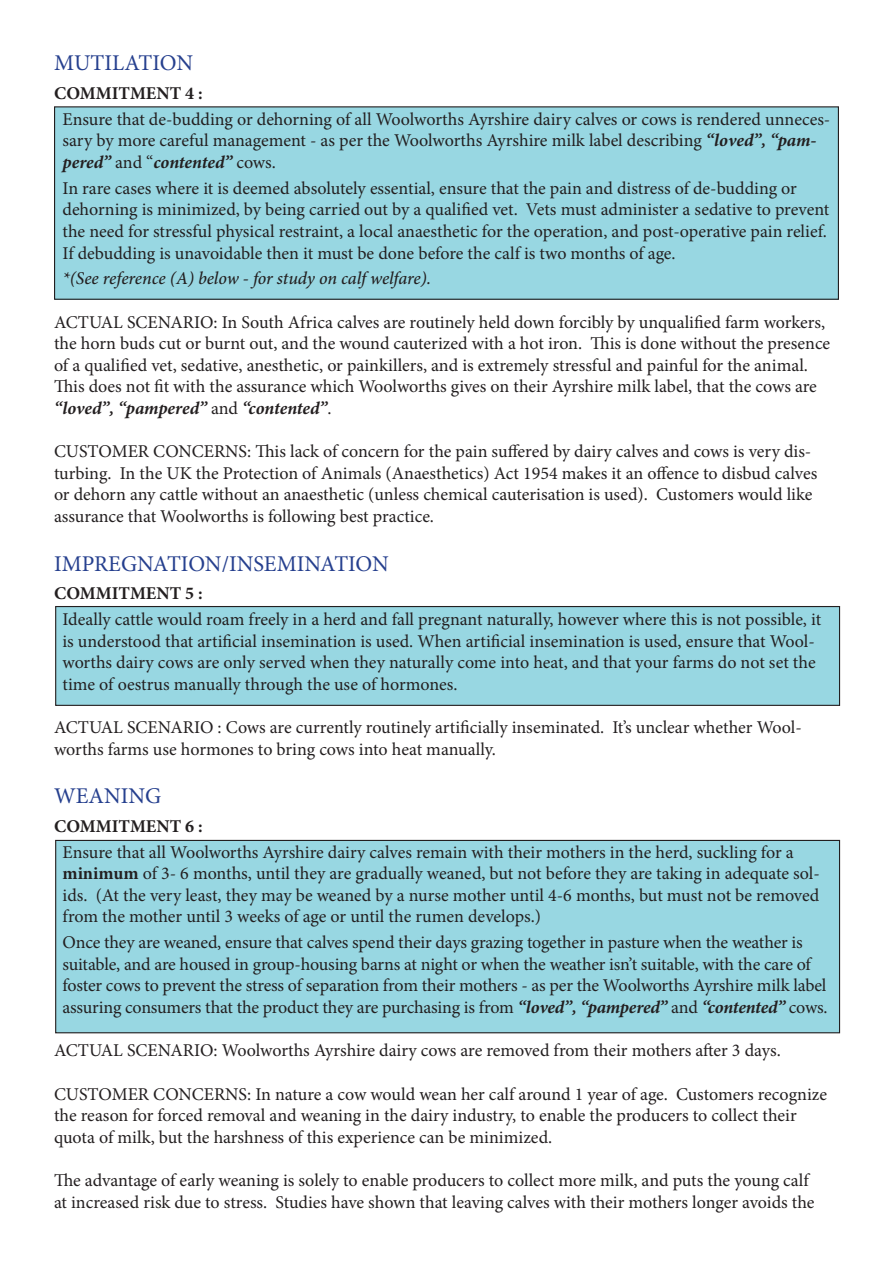
<style>
.page{position:relative;width:893px;height:1263px;background:#fff}
.page>*{position:absolute;margin:0;border:0;box-sizing:border-box;transform-origin:0 0}
.Subhead{font:22.5px "Minion Pro";color:#253f8e}
.commitment{font:18px/21.6px "Minion Pro";letter-spacing:-.005em;color:#231f20}
.bodytext{font:18px/21.6px "Minion Pro";letter-spacing:-.005em;color:#231f20}
.commitment-2{font:italic 500 18px "Minion Pro";letter-spacing:-.01em;color:#231f20}
.commitHead{font:700 18px "Minion Pro";color:#231f20}
.s1{font-weight:700;font-style:italic}
.s2{font-weight:700}
</style>
<div class="page">
<div style="left:55px;top:107px;width:783px;height:192px;background:#98d7e2"></div>
<div style="left:54px;top:106px;width:785px;height:194px;border:1px solid #231f20"></div>
<div style="left:56px;top:606px;width:783px;height:99px;background:#98d7e2"></div>
<div style="left:55px;top:606px;width:785px;height:100px;border:1px solid #231f20"></div>
<div style="left:56px;top:840px;width:783px;height:193px;background:#98d7e2"></div>
<div style="left:55px;top:840px;width:785px;height:193px;border:1px solid #231f20"></div>
<p class="Subhead" style="left:54px;top:48px;width:141px">MUTILATION</p>
<p class="commitHead" style="left:54px;top:80px;width:150px">COMMITMENT 4 :</p>
<p class="commitment" style="left:63px;top:108px;width:769px">Ensure that de-budding or dehorning of all Woolworths Ayrshire dairy calves or cows is rendered unneces&shy;sary by more careful management - as per the Woolworths Ayrshire milk label describing <span class="s1">“loved”, “pam&shy;pered”</span> and “<span class="s1">contented”</span> cows.</p>
<p class="commitment" style="left:63px;top:177px;width:768px">In rare cases where it is deemed absolutely essential, ensure that the pain and distress of de-budding or dehorning is minimized, by being carried out by a qualified vet. Vets must administer a sedative to prevent the need for stressful physical restraint, a local anaesthetic for the operation, and post-operative pain relief.<br>If debudding is unavoidable then it must be done before the calf is two months of age.</p>
<p class="commitment-2" style="left:63px;top:266px;width:370px">*(See reference (A) below - for study on calf welfare).</p>
<p class="bodytext" style="left:54px;top:311px;width:778px">ACTUAL SCENARIO: In South Africa calves are routinely held down forcibly by unqualified farm workers, the horn buds cut or burnt out, and the wound cauterized with a hot iron. This is done without the presence of a qualified vet, sedative, anesthetic, or painkillers, and is extremely stressful and painful for the animal.<br>This does not fit with the assurance which Woolworths gives on their Ayrshire milk label, that the cows are <span class="s1">“loved”, “pampered”</span> and <span class="s1">“contented”</span>.</p>
<p class="bodytext" style="left:54px;top:441px;width:765px">CUSTOMER CONCERNS: This lack of concern for the pain suffered by dairy calves and cows is very dis&shy;turbing. In the UK the Protection of Animals (Anaesthetics) Act 1954 makes it an offence to disbud calves or dehorn any cattle without an anaesthetic (unless chemical cauterisation is used). Customers would like assurance that Woolworths is following best practice.</p>
<p class="Subhead" style="left:54px;top:548px;width:336px">IMPREGNATION/INSEMINATION</p>
<p class="commitHead" style="left:54px;top:581px;width:150px">COMMITMENT 5 :</p>
<p class="commitment" style="left:63px;top:609px;width:760px">Ideally cattle would roam freely in a herd and fall pregnant naturally, however where this is not possible, it is understood that artificial insemination is used. When artificial insemination is used, ensure that Wool&shy;worths dairy cows are only served when they naturally come into heat, and that your farms do not set the time of oestrus manually through the use of hormones.</p>
<p class="bodytext" style="left:54px;top:717px;width:749px">ACTUAL SCENARIO : Cows are currently routinely artificially inseminated. It’s unclear whether Wool&shy;worths farms use hormones to bring cows into heat manually.</p>
<p class="Subhead" style="left:54px;top:781px;width:109px">WEANING</p>
<p class="commitHead" style="left:54px;top:813px;width:150px">COMMITMENT 6 :</p>
<p class="commitment" style="left:63px;top:841px;width:759px">Ensure that all Woolworths Ayrshire dairy calves remain with their mothers in the herd, suckling for a <span class="s2">minimum</span> of 3- 6 months, until they are gradually weaned, but not before they are taking in adequate sol&shy;ids. (At the very least, they may be weaned by a nurse mother until 4-6 months, but must not be removed from the mother until 3 weeks of age or until the rumen develops.)</p>
<p class="commitment" style="left:63px;top:932px;width:767px">Once they are weaned, ensure that calves spend their days grazing together in pasture when the weather is suitable, and are housed in group-housing barns at night or when the weather isn’t suitable, with the care of foster cows to prevent the stress of separation from their mothers - as per the Woolworths Ayrshire milk label assuring consumers that the product they are purchasing is from <span class="s1">“loved”, “pampered”</span> and <span class="s1">“contented”</span> cows.</p>
<p class="bodytext" style="left:54px;top:1040px;width:728px">ACTUAL SCENARIO: Woolworths Ayrshire dairy cows are removed from their mothers after 3 days.</p>
<p class="bodytext" style="left:54px;top:1083px;width:775px">CUSTOMER CONCERNS: In nature a cow would wean her calf around 1 year of age. Customers recognize the reason for forced removal and weaning in the dairy industry, to enable the producers to collect their quota of milk, but the harshness of this experience can be minimized.</p>
<p class="bodytext" style="left:54px;top:1169px;width:762px">The advantage of early weaning is solely to enable producers to collect more milk, and puts the young calf at increased risk due to stress. Studies have shown that leaving calves with their mothers longer avoids the</p>
</div>
